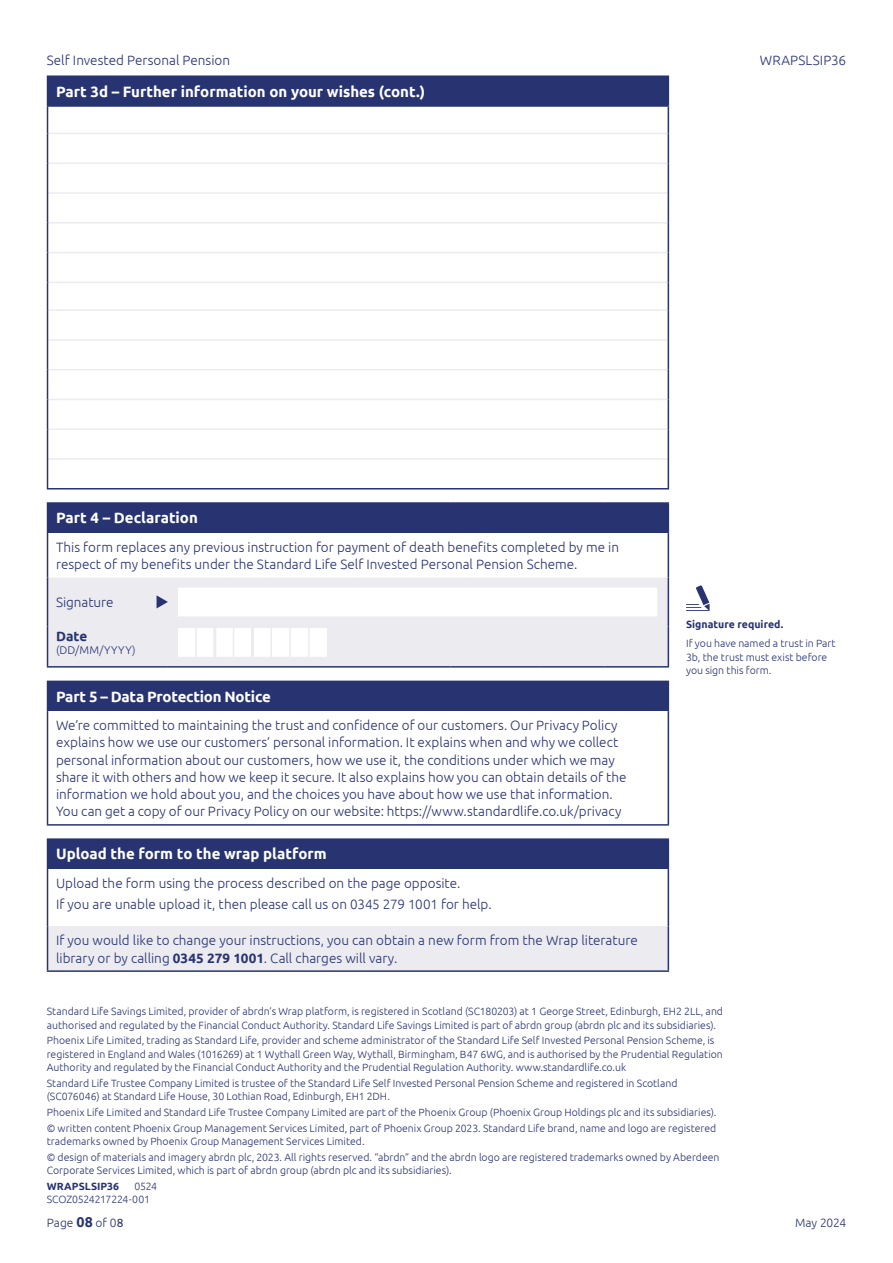
<style>
.page{position:relative;width:893px;height:1263px;background:#fff}
.page>*{position:absolute;margin:0;border:0;box-sizing:border-box;transform-origin:0 0}
.t1{font:700 15px "Ubuntu";color:#fff}
.t2{font:300 13.5px/17.2px "Ubuntu";color:#283472}
.t3{font:700 13.5px "Ubuntu";color:#283472}
.t4{font:300 12px "Ubuntu";color:#283472}
.t5{font:300 11.25px "Ubuntu";letter-spacing:.06em;color:#283472}
.t6{font:300 10.5px/13.5px "Ubuntu";color:#283472}
.t7{font:700 10.5px "Ubuntu";letter-spacing:.005em;color:#283472}
.t8{font:300 10.5px/13.5px "Ubuntu";letter-spacing:-.02em;color:#283472}
.s1{font-weight:700}
.s2{font-weight:700;font-size:14.25px}
.s3{font-weight:400}
</style>
<div class="page">
<div style="left:48px;top:503px;width:620px;height:30px;background:#283472"></div>
<div style="left:48px;top:577px;width:620px;height:89px;background:#ecebf0"></div>
<hr style="left:47px;top:666px;width:121px;height:2px;background:#283472">
<hr style="left:168px;top:666px;width:283px;height:2px;background:#283472">
<hr style="left:451px;top:666px;width:89px;height:2px;background:#283472">
<hr style="left:540px;top:666px;width:64px;height:2px;background:#283472">
<hr style="left:604px;top:666px;width:65px;height:2px;background:#283472">
<svg style="left:47px;top:504px;width:1px;height:29px"></svg>
<hr style="left:47px;top:502px;width:121px;height:2px;background:#283472">
<hr style="left:168px;top:502px;width:283px;height:2px;background:#283472">
<hr style="left:451px;top:502px;width:89px;height:2px;background:#283472">
<hr style="left:540px;top:502px;width:64px;height:2px;background:#283472">
<hr style="left:604px;top:502px;width:65px;height:2px;background:#283472">
<svg style="left:668px;top:504px;width:1px;height:29px"></svg>
<hr style="left:47px;top:533px;width:1px;height:44px;background:#283472">
<hr style="left:668px;top:533px;width:1px;height:44px;background:#283472">
<hr style="left:47px;top:577px;width:1px;height:49px;background:#283472">
<hr style="left:668px;top:577px;width:1px;height:49px;background:#283472">
<hr style="left:47px;top:626px;width:1px;height:40px;background:#283472">
<hr style="left:668px;top:626px;width:1px;height:40px;background:#283472">
<div style="left:177px;top:587px;width:481px;height:30px;background:#fff"></div>
<hr style="left:176px;top:587px;width:2px;height:29px;background:#ecebf0">
<hr style="left:176px;top:586px;width:483px;height:1px;background:#ecebf0">
<hr style="left:657px;top:587px;width:2px;height:29px;background:#ecebf0">
<hr style="left:176px;top:616px;width:483px;height:2px;background:#ecebf0">
<svg style="left:176px;top:626px;width:152px;height:32px"></svg>
<svg style="left:157px;top:595px;width:11px;height:13px"></svg>
<svg style="left:686px;top:585px;width:24px;height:26px"></svg>
<div style="left:48px;top:839px;width:620px;height:30px;background:#283472"></div>
<div style="left:48px;top:926px;width:620px;height:45px;background:#ecebf0"></div>
<svg style="left:47px;top:840px;width:1px;height:29px"></svg>
<hr style="left:47px;top:838px;width:622px;height:2px;background:#283472">
<svg style="left:668px;top:840px;width:1px;height:29px"></svg>
<hr style="left:47px;top:869px;width:1px;height:57px;background:#283472">
<hr style="left:668px;top:869px;width:1px;height:57px;background:#283472">
<hr style="left:47px;top:926px;width:1px;height:44px;background:#283472">
<hr style="left:668px;top:926px;width:1px;height:44px;background:#283472">
<hr style="left:47px;top:970px;width:622px;height:2px;background:#283472">
<div style="left:48px;top:76px;width:620px;height:30px;background:#283472"></div>
<hr style="left:48px;top:133px;width:620px;height:1px;background:#ecebf0">
<hr style="left:48px;top:162px;width:620px;height:2px;background:#ecebf0">
<hr style="left:48px;top:192px;width:620px;height:2px;background:#ecebf0">
<hr style="left:48px;top:222px;width:620px;height:2px;background:#ecebf0">
<hr style="left:48px;top:252px;width:620px;height:1px;background:#ecebf0">
<hr style="left:48px;top:282px;width:620px;height:1px;background:#ecebf0">
<hr style="left:48px;top:309px;width:620px;height:2px;background:#ecebf0">
<hr style="left:48px;top:339px;width:620px;height:2px;background:#ecebf0">
<hr style="left:48px;top:369px;width:620px;height:1px;background:#ecebf0">
<hr style="left:48px;top:399px;width:620px;height:1px;background:#ecebf0">
<hr style="left:48px;top:428px;width:620px;height:2px;background:#ecebf0">
<hr style="left:48px;top:458px;width:620px;height:2px;background:#ecebf0">
<hr style="left:47px;top:105px;width:622px;height:2px;background:#283472">
<hr style="left:47px;top:133px;width:1px;height:30px;background:#283472">
<hr style="left:668px;top:133px;width:1px;height:30px;background:#283472">
<hr style="left:47px;top:163px;width:1px;height:30px;background:#283472">
<hr style="left:668px;top:163px;width:1px;height:30px;background:#283472">
<hr style="left:47px;top:193px;width:1px;height:30px;background:#283472">
<hr style="left:47px;top:223px;width:1px;height:30px;background:#283472">
<svg style="left:47px;top:253px;width:1px;height:57px"></svg>
<hr style="left:47px;top:310px;width:1px;height:30px;background:#283472">
<hr style="left:47px;top:340px;width:1px;height:30px;background:#283472">
<svg style="left:47px;top:370px;width:1px;height:29px"></svg>
<hr style="left:47px;top:399px;width:1px;height:30px;background:#283472">
<hr style="left:668px;top:193px;width:1px;height:30px;background:#283472">
<hr style="left:668px;top:223px;width:1px;height:30px;background:#283472">
<svg style="left:668px;top:253px;width:1px;height:57px"></svg>
<hr style="left:668px;top:310px;width:1px;height:30px;background:#283472">
<hr style="left:668px;top:340px;width:1px;height:30px;background:#283472">
<svg style="left:668px;top:370px;width:1px;height:29px"></svg>
<hr style="left:668px;top:399px;width:1px;height:30px;background:#283472">
<hr style="left:47px;top:429px;width:1px;height:30px;background:#283472">
<hr style="left:668px;top:429px;width:1px;height:30px;background:#283472">
<svg style="left:47px;top:459px;width:1px;height:29px"></svg>
<svg style="left:668px;top:459px;width:1px;height:29px"></svg>
<svg style="left:668px;top:77px;width:1px;height:56px"></svg>
<hr style="left:47px;top:75px;width:622px;height:2px;background:#283472">
<svg style="left:47px;top:77px;width:1px;height:56px"></svg>
<hr style="left:47px;top:488px;width:622px;height:1px;background:#283472">
<div style="left:48px;top:681px;width:620px;height:30px;background:#283472"></div>
<hr style="left:47px;top:824px;width:622px;height:2px;background:#283472">
<svg style="left:47px;top:682px;width:1px;height:29px"></svg>
<hr style="left:47px;top:681px;width:622px;height:1px;background:#283472">
<svg style="left:668px;top:682px;width:1px;height:29px"></svg>
<hr style="left:47px;top:711px;width:1px;height:113px;background:#283472">
<hr style="left:668px;top:711px;width:1px;height:113px;background:#283472">
<p class="t2" style="left:47px;top:51px;width:185px">Self Invested Personal Pension</p>
<p class="t2" style="left:760px;top:51px;width:88px">WRAPSLSIP36</p>
<h1 class="t1" style="left:56px;top:83px;width:371px">Part 3d – Further information on your wishes (cont.)</h1>
<h1 class="t1" style="left:56px;top:509px;width:143px">Part 4 – Declaration</h1>
<p class="t2" style="left:56px;top:538px;width:565px">This form replaces any previous instruction for payment of death benefits completed by me in respect of my benefits under the Standard Life Self Invested Personal Pension Scheme.</p>
<p class="t2" style="left:56px;top:593px;width:59px">Signature</p>
<p class="t3" style="left:56px;top:628px;width:33px">Date</p>
<p class="t5" style="left:56px;top:644px;width:81px">(DD/MM/YYYY)</p>
<h1 class="t1" style="left:56px;top:687px;width:216px">Part 5 – Data Protection Notice</h1>
<p class="t2" style="left:56px;top:716px;width:572px">We’re committed to maintaining the trust and confidence of our customers. Our Privacy Policy explains how we use our customers’ personal information. It explains when and why we collect personal information about our customers, how we use it, the conditions under which we may share it with others and how we keep it secure. It also explains how you can obtain details of the information we hold about you, and the choices you have about how we use that information.<br>You can get a copy of our Privacy Policy on our website: https://www.standardlife.co.uk/privacy</p>
<h1 class="t1" style="left:56px;top:845px;width:272px">Upload the form to the wrap platform</h1>
<p class="t2" style="left:56px;top:872px;width:437px;line-height:21.5px">Upload the form using the process described on the page opposite.<br>If you are unable upload it, then please call us on 0345 279 1001 for help.</p>
<p class="t2" style="left:56px;top:932px;width:583px">If you would like to change your instructions, you can obtain a new form from the Wrap literature library or by calling <span class="s1">0345 279 1001</span>. Call charges will vary.</p>
<p class="t7" style="left:686px;top:617px;width:99px">Signature required.</p>
<p class="t6" style="left:686px;top:637px;width:151px">If you have named a trust in Part<br>3b, the trust must exist before you sign this form.</p>
<p class="t6" style="left:47px;top:1004px;width:678px">Standard Life Savings Limited, provider of abrdn’s Wrap platform, is registered in Scotland (SC180203) at 1 George Street, Edinburgh, EH2 2LL, and authorised and regulated by the Financial Conduct Authority. Standard Life Savings Limited is part of abrdn group (abrdn plc and its subsidiaries).</p>
<p class="t6" style="left:47px;top:1033px;width:678px">Phoenix Life Limited, trading as Standard Life, provider and scheme administrator of the Standard Life Self Invested Personal Pension Scheme, is registered in England and Wales (1016269) at 1 Wythall Green Way, Wythall, Birmingham, B47 6WG, and is authorised by the Prudential Regulation<br>Authority and regulated by the Financial Conduct Authority and the Prudential Regulation Authority. www.standardlife.co.uk</p>
<p class="t6" style="left:47px;top:1076px;width:632px">Standard Life Trustee Company Limited is trustee of the Standard Life Self Invested Personal Pension Scheme and registered in Scotland (SC076046) at Standard Life House, 30 Lothian Road, Edinburgh, EH1 2DH.</p>
<p class="t6" style="left:47px;top:1104px;width:671px;line-height:15.6px">Phoenix Life Limited and Standard Life Trustee Company Limited are part of the Phoenix Group (Phoenix Group Holdings plc and its subsidiaries). © written content Phoenix Group Management Services Limited, part of Phoenix Group 2023. Standard Life brand, name and logo are registered</p>
<p class="t6" style="left:47px;top:1133px;width:674px;line-height:15.6px">trademarks owned by Phoenix Group Management Services Limited.<br>© design of materials and imagery abrdn plc, 2023. All rights reserved. “abrdn” and the abrdn logo are registered trademarks owned by Aberdeen</p>
<p class="t6" style="left:47px;top:1163px;width:406px">Corporate Services Limited, which is part of abrdn group (abrdn plc and its subsidiaries).</p>
<p class="t7" style="left:47px;top:1180px;width:74px">WRAPSLSIP36</p>
<p class="t8" style="left:47px;top:1179px;width:112px;text-indent:88px">0524<br>SCOZ0524217224-001</p>
<p class="t4" style="left:47px;top:1215px;width:78px">Page <span class="s2">08</span> of 0<span class="s3">8</span></p>
<p class="t4" style="left:795px;top:1215px;width:53px">May 2024</p>
</div>
